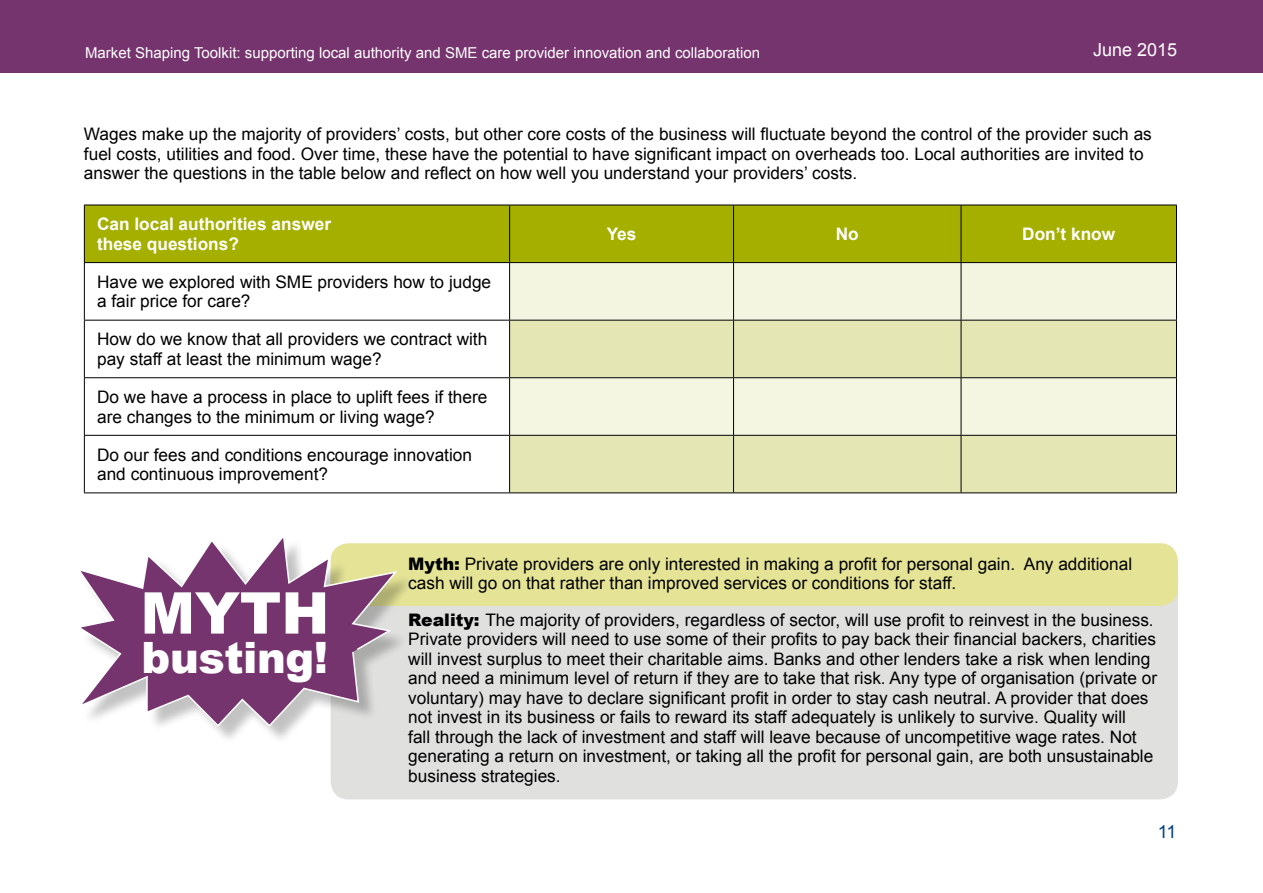
<style>
.page{position:relative;width:1263px;height:893px;background:#fff}
.page>*{position:absolute;margin:0;border:0;box-sizing:border-box;transform-origin:0 0}
.t1{font:900 57.6px "Arial";color:#fff}
.t2{font:900 43.2px "Arial";letter-spacing:-.01em;color:#fff}
.t3{font:18px "Arial";color:#fff}
.t4{font:18px "Arial";color:#00408b}
.t5{font:17.25px/19.5px "Arial";color:#000}
.t6{font:700 17.25px/19.5px "Arial";color:#fff}
.t7{font:15px "Arial";color:#fff}
.s1{font-weight:900}
</style>
<div class="page">
<div style="left:0;top:0;width:1263px;height:72px;background:#76346e"></div>
<div style="left:84px;top:205px;width:426px;height:58px;background:#a4af00"></div>
<svg style="left:85px;top:263px;width:424px;height:172px"></svg>
<svg style="left:510px;top:206px;width:666px;height:114px;background:#cbd170"></svg>
<div style="left:510px;top:321px;width:666px;height:171px;background:#e4e7b3"></div>
<div style="left:510px;top:378px;width:666px;height:57px;background:#f5f6e1"></div>
<hr style="left:84px;top:205px;width:426px;height:1px;background:#000">
<hr style="left:84px;top:205px;width:1px;height:57px;background:#000">
<hr style="left:510px;top:205px;width:223px;height:1px;background:#000">
<hr style="left:509px;top:205px;width:1px;height:57px;background:#000">
<hr style="left:733px;top:205px;width:228px;height:1px;background:#000">
<hr style="left:733px;top:205px;width:1px;height:57px;background:#000">
<hr style="left:961px;top:205px;width:216px;height:1px;background:#000">
<hr style="left:961px;top:205px;width:1px;height:57px;background:#000">
<hr style="left:1176px;top:205px;width:1px;height:57px;background:#000">
<hr style="left:84px;top:262px;width:426px;height:1px;background:#000">
<hr style="left:84px;top:263px;width:1px;height:57px;background:#000">
<hr style="left:510px;top:262px;width:223px;height:1px;background:#000">
<hr style="left:509px;top:263px;width:1px;height:57px;background:#000">
<hr style="left:733px;top:262px;width:228px;height:1px;background:#000">
<hr style="left:733px;top:263px;width:1px;height:57px;background:#000">
<hr style="left:961px;top:262px;width:216px;height:1px;background:#000">
<hr style="left:961px;top:263px;width:1px;height:57px;background:#000">
<hr style="left:1176px;top:263px;width:1px;height:57px;background:#000">
<hr style="left:84px;top:320px;width:426px;height:1px;background:#000">
<hr style="left:84px;top:321px;width:1px;height:56px;background:#000">
<hr style="left:510px;top:320px;width:223px;height:1px;background:#000">
<hr style="left:509px;top:321px;width:1px;height:56px;background:#000">
<hr style="left:733px;top:320px;width:228px;height:1px;background:#000">
<hr style="left:733px;top:321px;width:1px;height:56px;background:#000">
<hr style="left:961px;top:320px;width:216px;height:1px;background:#000">
<hr style="left:961px;top:321px;width:1px;height:56px;background:#000">
<hr style="left:1176px;top:321px;width:1px;height:56px;background:#000">
<hr style="left:84px;top:377px;width:426px;height:1px;background:#000">
<hr style="left:84px;top:378px;width:1px;height:57px;background:#000">
<hr style="left:510px;top:377px;width:223px;height:1px;background:#000">
<hr style="left:509px;top:378px;width:1px;height:57px;background:#000">
<hr style="left:733px;top:377px;width:228px;height:1px;background:#000">
<hr style="left:733px;top:378px;width:1px;height:57px;background:#000">
<hr style="left:961px;top:377px;width:216px;height:1px;background:#000">
<hr style="left:961px;top:378px;width:1px;height:57px;background:#000">
<hr style="left:1176px;top:378px;width:1px;height:57px;background:#000">
<hr style="left:84px;top:435px;width:426px;height:1px;background:#000">
<hr style="left:84px;top:436px;width:1px;height:56px;background:#000">
<hr style="left:510px;top:435px;width:223px;height:1px;background:#000">
<hr style="left:509px;top:436px;width:1px;height:56px;background:#000">
<hr style="left:733px;top:435px;width:228px;height:1px;background:#000">
<hr style="left:733px;top:436px;width:1px;height:56px;background:#000">
<hr style="left:961px;top:435px;width:216px;height:1px;background:#000">
<hr style="left:961px;top:436px;width:1px;height:56px;background:#000">
<hr style="left:1176px;top:436px;width:1px;height:56px;background:#000">
<hr style="left:84px;top:492px;width:426px;height:1px;background:#000">
<hr style="left:510px;top:492px;width:223px;height:1px;background:#000">
<hr style="left:733px;top:492px;width:228px;height:1px;background:#000">
<hr style="left:961px;top:492px;width:216px;height:1px;background:#000">
<div style="left:331px;top:554px;width:847px;height:245px;background:#e0e0df;border-radius:18px"></div>
<div style="left:331px;top:543px;width:847px;height:63px;background:#e4e396;border-radius:18px"></div>
<div style="left:80px;top:537px;width:334px;height:208px;background:#000;opacity:.24"></div>
<svg style="left:80px;top:537px;width:319px;height:191px;fill:#76346e"></svg>
<p class="t7" style="left:85px;top:43px;width:677px">Market Shaping Toolkit: supporting local authority and SME care provider innovation and collaboration</p>
<p class="t3" style="left:1093px;top:38px;width:86px">June 2015</p>
<p class="t5" style="left:84px;top:124px;width:1069px">Wages make up the majority of providers’ costs, but other core costs of the business will fluctuate beyond the control of the provider such as fuel costs, utilities and food. Over time, these have the potential to have significant impact on overheads too. Local authorities are invited to answer the questions in the table below and reflect on how well you understand your providers’ costs.</p>
<p class="t6" style="left:97px;top:215px;width:235px">Can local authorities answer these questions?</p>
<p class="t6" style="left:607px;top:225px;width:31px">Yes</p>
<p class="t6" style="left:836px;top:225px;width:24px">No</p>
<p class="t6" style="left:1022px;top:225px;width:94px">Don’t know</p>
<p class="t5" style="left:97px;top:272px;width:396px">Have we explored with SME providers how to judge a fair price for care?</p>
<p class="t5" style="left:97px;top:330px;width:392px">How do we know that all providers we contract with pay staff at least the minimum wage?</p>
<p class="t5" style="left:97px;top:387px;width:392px">Do we have a process in place to uplift fees if there are changes to the minimum or living wage?</p>
<p class="t5" style="left:97px;top:445px;width:376px">Do our fees and conditions encourage innovation and continuous improvement?</p>
<h1 class="t1" style="left:141px;top:571px;width:190px">MYTH</h1>
<h2 class="t2" style="left:142px;top:626px;width:188px">busting!</h2>
<p class="t5" style="left:408px;top:554px;width:725px"><span class="s1">Myth:</span> Private providers are only interested in making a profit for personal gain. Any additional cash will go on that rather than improved services or conditions for staff.</p>
<p class="t5" style="left:408px;top:610px;width:750px"><span class="s1">Reality:</span> The majority of providers, regardless of sector, will use profit to reinvest in the business.<br>Private providers will need to use some of their profits to pay back their financial backers, charities will invest surplus to meet their charitable aims. Banks and other lenders take a risk when lending and need a minimum level of return if they are to take that risk. Any type of organisation (private or voluntary) may have to declare significant profit in order to stay cash neutral. A provider that does not invest in its business or fails to reward its staff adequately is unlikely to survive. Quality will<br>fall through the lack of investment and staff will leave because of uncompetitive wage rates. Not generating a return on investment, or taking all the profit for personal gain, are both unsustainable business strategies.</p>
<p class="t4" style="left:1158px;top:820px;width:20px">11</p>
</div>
